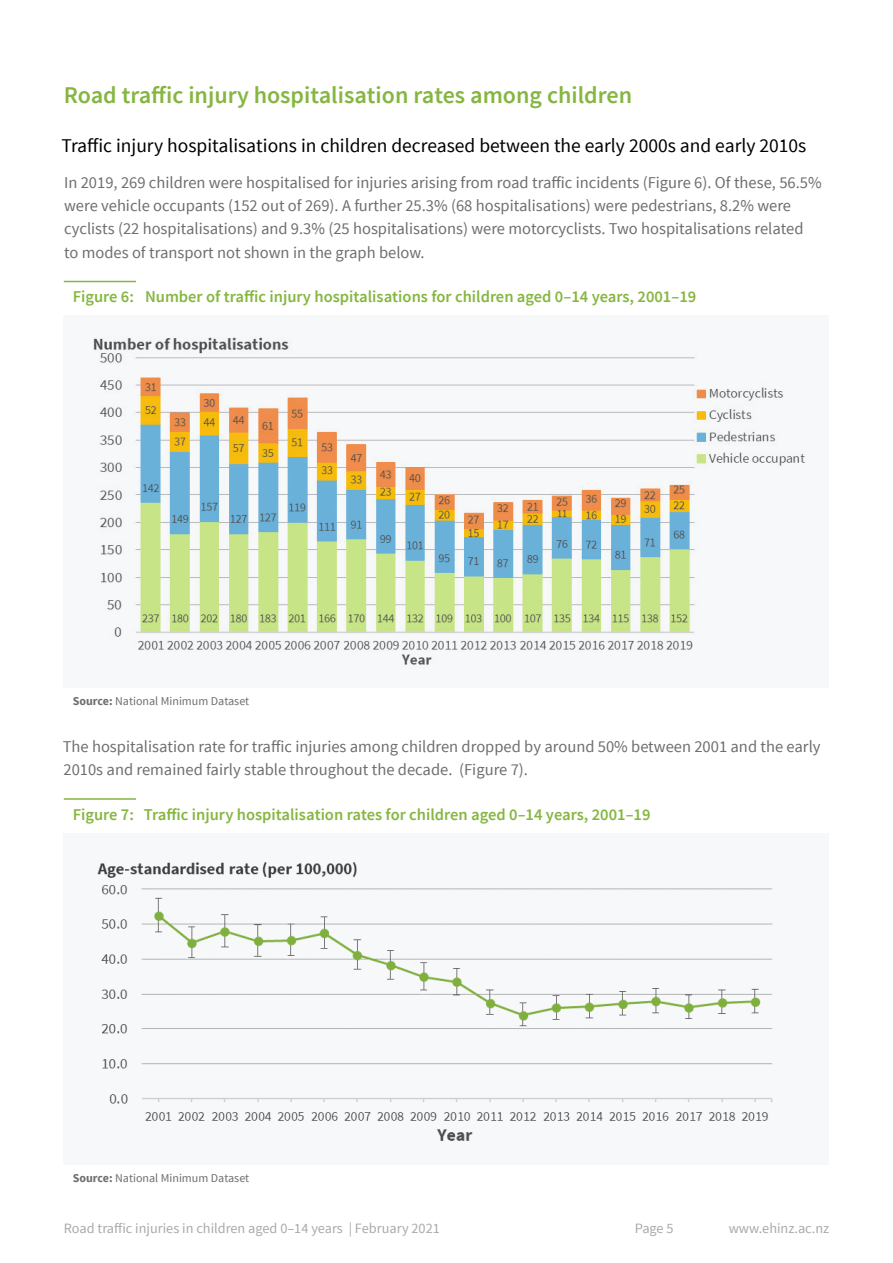
<style>
.page{position:relative;width:893px;height:1263px;background:#fff}
.page>*{position:absolute;margin:0;border:0;box-sizing:border-box;transform-origin:0 0}
.t1{font:600 24px "Source Sans Pro";color:#85b640}
.t2{font:19.5px "Source Sans Pro";color:#000}
.t3{font:16.5px/23.2px "Source Sans Pro";color:#6f6e6f}
.t4{font:600 16.5px "Source Sans Pro";color:#85b640}
.t5{font:14.25px "Source Sans Pro";color:#aba8a8}
.t6{font:12px "Source Sans Pro";color:#6f6e6f}
.s1{font-weight:700}
</style>
<div class="page">
<div style="left:64px;top:315px;width:765px;height:373px;background:#f7f8f9"></div>
<hr style="left:64px;top:281px;width:72px;height:1px;background:#85b640">
<img style="left:93px;top:337px;width:712px;height:328px">
<div style="left:64px;top:833px;width:765px;height:331px;background:#f7f8f9"></div>
<hr style="left:64px;top:798px;width:72px;height:2px;background:#85b640">
<img style="left:97px;top:862px;width:676px;height:279px">
<h1 class="t1" style="left:64px;top:80px;width:570px">Road traffic injury hospitalisation rates among children</h1>
<p class="t2" style="left:61px;top:133px;width:746px">Traffic injury hospitalisations in children decreased between the early 2000s and early 2010s</p>
<p class="t3" style="left:64px;top:171px;width:759px">In 2019, 269 children were hospitalised for injuries arising from road traffic incidents (Figure 6). Of these, 56.5% were vehicle occupants (152 out of 269). A further 25.3% (68 hospitalisations) were pedestrians, 8.2% were cyclists (22 hospitalisations) and 9.3% (25 hospitalisations) were motorcyclists. Two hospitalisations related to modes of transport not shown in the graph below.</p>
<p class="t4" style="left:73px;top:286px;width:625px">Figure 6: Number of traffic injury hospitalisations for children aged 0–14 years, 2001–19</p>
<p class="t6" style="left:73px;top:694px;width:178px"><span class="s1">Source:</span> National Minimum Dataset</p>
<p class="t3" style="left:63px;top:735px;width:759px">The hospitalisation rate for traffic injuries among children dropped by around 50% between 2001 and the early<br>2010s and remained fairly stable throughout the decade. (Figure 7).</p>
<p class="t4" style="left:73px;top:804px;width:579px">Figure 7: Traffic injury hospitalisation rates for children aged 0–14 years, 2001–19</p>
<p class="t6" style="left:73px;top:1170px;width:178px"><span class="s1">Source:</span> National Minimum Dataset</p>
<p class="t5" style="left:64px;top:1220px;width:378px">Road traffic injuries in children aged 0–14 years | February 2021</p>
<p class="t5" style="left:635px;top:1220px;width:40px">Page 5</p>
<p class="t5" style="left:729px;top:1220px;width:102px">www.ehinz.ac.nz</p>
</div>
